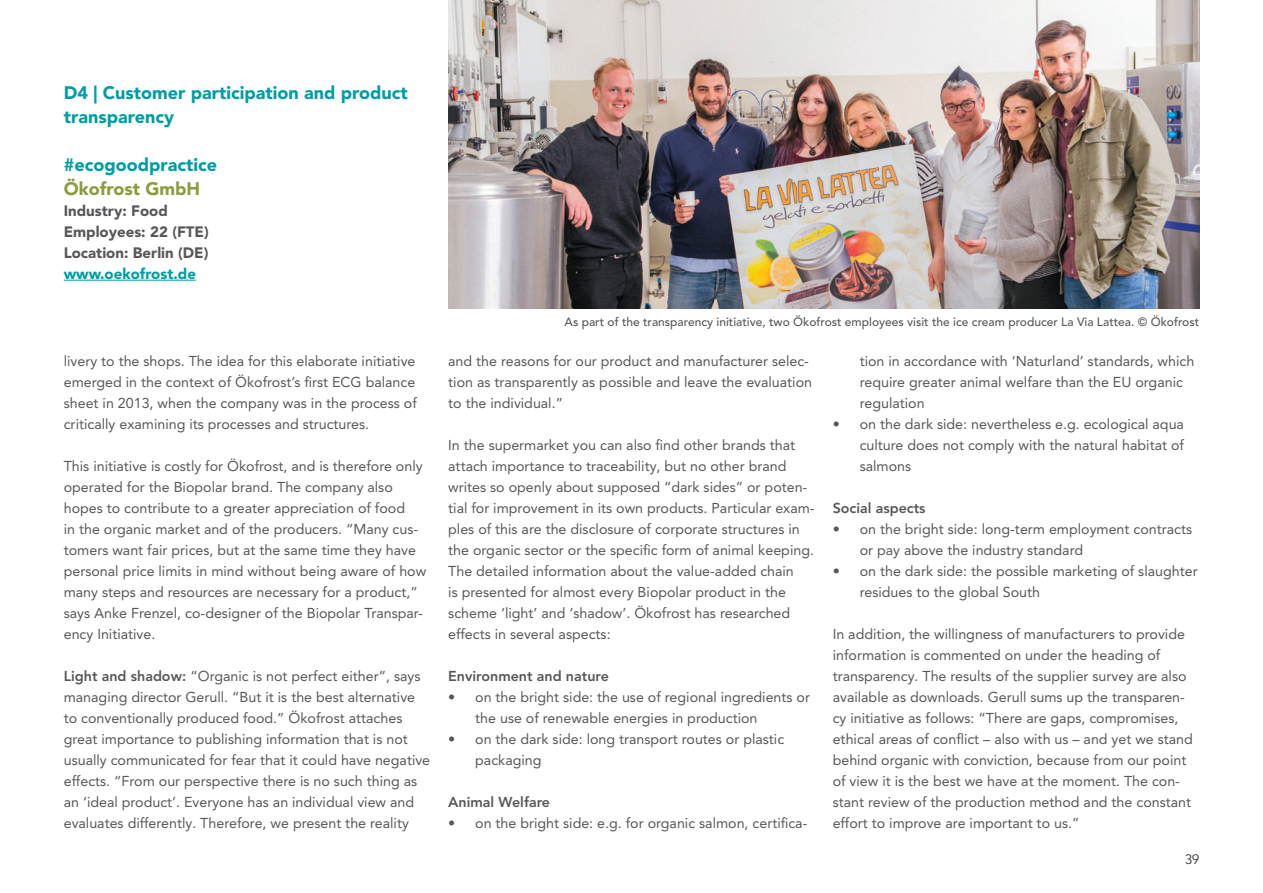
<style>
.page{position:relative;width:1263px;height:893px;background:#fff}
.page>*{position:absolute;margin:0;border:0;box-sizing:border-box;transform-origin:0 0}
.t1{font:900 18px/24px "Avenir LT Pro";color:#009da5}
.t2{font:900 18px "Avenir LT Pro";color:#889e3c}
.t3{font:900 15px "Avenir LT Pro";color:#57585a}
.t4{font:900 15px "Avenir LT Pro";color:#009da5}
.t5{font:14.25px/21px "Avenir LT Pro";color:#57585a}
.t6{font:800 14.25px "Avenir LT Pro";color:#57585a}
.t7{font:300 13.5px "Avenir LT Pro";color:#231f20}
.fliesztext{font:500 12px "Avenir LT Pro";color:#57585a}
.s1{font-weight:800}
</style>
<div class="page">
<hr style="left:64px;top:280px;width:132px;height:1px;background:#009da5">
<img style="left:448px;top:0;width:751px;height:308px">
<p class="t1" style="left:64px;top:80px;width:345px">D4 | Customer participation and product transparency</p>
<p class="t1" style="left:64px;top:152px;width:155px">#ecogoodpractice</p>
<p class="t2" style="left:64px;top:177px;width:138px">Ökofrost GmbH</p>
<p class="t3" style="left:64px;top:201px;width:106px">Industry: Food</p>
<p class="t3" style="left:64px;top:222px;width:146px">Employees: 22 (FTE)</p>
<p class="t3" style="left:64px;top:243px;width:146px">Location: Berlin (DE)</p>
<p class="t4" style="left:64px;top:264px;width:134px">www.oekofrost.de</p>
<p class="t5" style="left:64px;top:351px;width:355px;text-align:justify">livery to the shops. The idea for this elaborate initiative emerged in the context of Ökofrost’s first ECG balance sheet in 2013, when the company was in the process of critically examining its processes and structures.</p>
<p class="t5" style="left:64px;top:456px;width:364px">This initiative is costly for Ökofrost, and is therefore only operated for the Biopolar brand. The company also hopes to contribute to a greater appreciation of food<br>in the organic market and of the producers. “Many cus&shy;tomers want fair prices, but at the same time they have personal price limits in mind without being aware of how many steps and resources are necessary for a product,” says Anke Frenzel, co-designer of the Biopolar Transpar&shy;ency Initiative.</p>
<p class="t5" style="left:64px;top:666px;width:368px"><span class="s1">Light and shadow:</span> “Organic is not perfect either”, says managing director Gerull. “But it is the best alternative to conventionally produced food.” Ökofrost attaches great importance to publishing information that is not usually communicated for fear that it could have negative effects. “From our perspective there is no such thing as an ‘ideal product’. Everyone has an individual view and evaluates differently. Therefore, we present the reality</p>
<p class="fliesztext" style="left:565px;top:314px;width:636px">As part of the transparency initiative, two Ökofrost employees visit the ice cream producer La Via Lattea. © Ökofrost</p>
<p class="t5" style="left:448px;top:351px;width:365px">and the reasons for our product and manufacturer selec&shy;tion as transparently as possible and leave the evaluation to the individual.”</p>
<p class="t5" style="left:448px;top:435px;width:368px">In the supermarket you can also find other brands that attach importance to traceability, but no other brand writes so openly about supposed “dark sides” or poten&shy;tial for improvement in its own products. Particular exam&shy;ples of this are the disclosure of corporate structures in the organic sector or the specific form of animal keeping.<br>The detailed information about the value-added chain<br>is presented for almost every Biopolar product in the scheme ‘light’ and ‘shadow’. Ökofrost has researched effects in several aspects:</p>
<p class="t6" style="left:448px;top:668px;width:162px">Environment and nature</p>
<p class="t5" style="left:475px;top:687px;width:336px;text-indent:-27px">• on the bright side: the use of regional ingredients or the use of renewable energies in production</p>
<p class="t5" style="left:475px;top:729px;width:310px;text-indent:-27px">• on the dark side: long transport routes or plastic packaging</p>
<p class="t6" style="left:448px;top:794px;width:103px">Animal Welfare</p>
<p class="t5" style="left:448px;top:813px;width:361px">• on the bright side: e.g. for organic salmon, certifica-</p>
<p class="t5" style="left:860px;top:351px;width:336px">tion in accordance with ‘Naturland’ standards, which require greater animal welfare than the EU organic regulation</p>
<p class="t5" style="left:860px;top:414px;width:326px;text-align:justify;text-indent:-27px">• on the dark side: nevertheless e.g. ecological aqua culture does not comply with the natural habitat of salmons</p>
<p class="t6" style="left:833px;top:500px;width:94px">Social aspects</p>
<p class="t5" style="left:860px;top:519px;width:334px;text-indent:-27px">• on the bright side: long-term employment contracts or pay above the industry standard</p>
<p class="t5" style="left:860px;top:561px;width:339px;text-indent:-27px">• on the dark side: the possible marketing of slaughter residues to the global South</p>
<p class="t5" style="left:833px;top:624px;width:362px">In addition, the willingness of manufacturers to provide information is commented on under the heading of transparency. The results of the supplier survey are also available as downloads. Gerull sums up the transparen&shy;cy initiative as follows: “There are gaps, compromises, ethical areas of conflict – also with us – and yet we stand behind organic with conviction, because from our point of view it is the best we have at the moment. The con&shy;stant review of the production method and the constant effort to improve are important to us.”</p>
<p class="t7" style="left:1185px;top:851px;width:16px">39</p>
</div>
